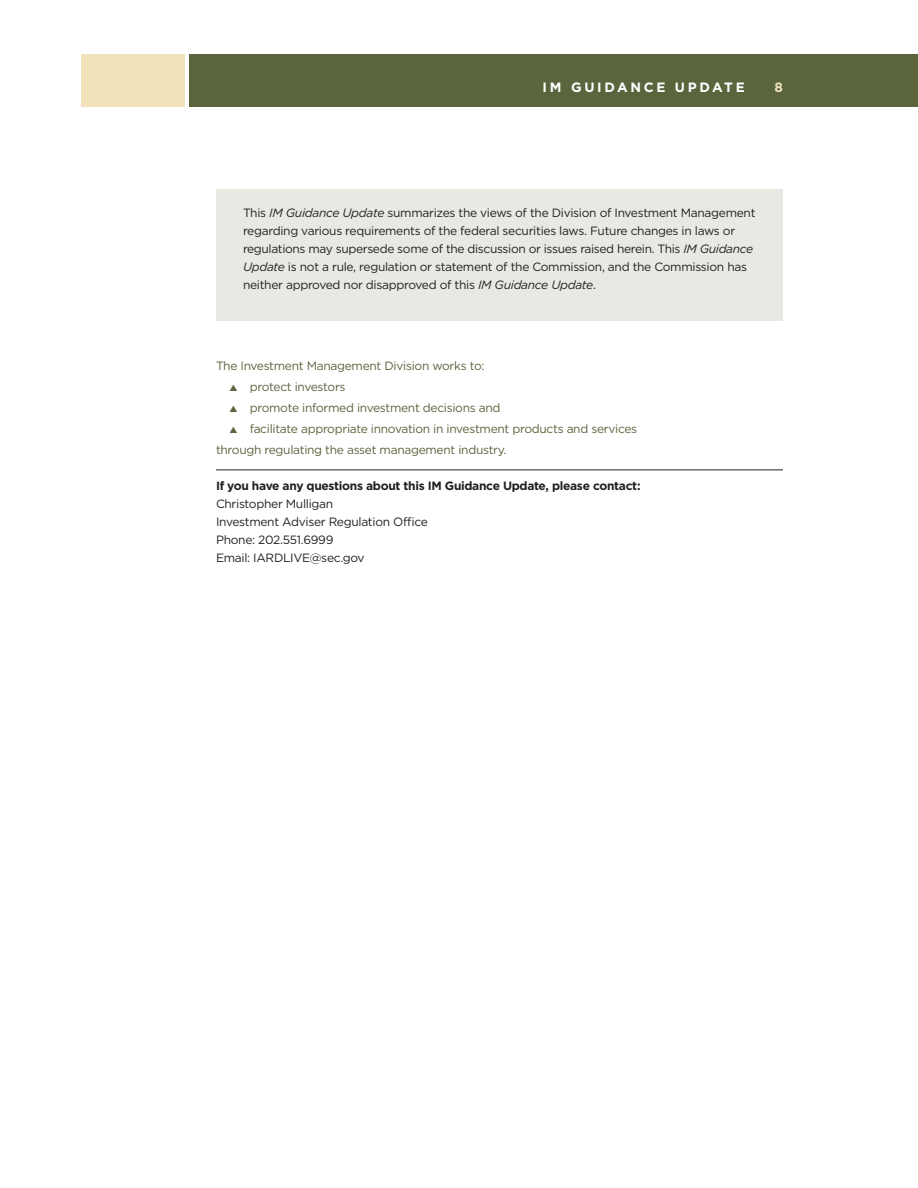
<style>
.page{position:relative;width:918px;height:1188px;background:#fff}
.page>*{position:absolute;margin:0;border:0;box-sizing:border-box;transform-origin:0 0}
.t1{font:700 13.5px "Gotham HTF";letter-spacing:.2em;color:#fff}
.t2{font:700 13.5px "Gotham HTF";color:#f1e2bc}
.t3{font:12px/18px "Gotham HTF";letter-spacing:-.025em;color:#231f20}
.t4{font:12px "Gotham HTF";letter-spacing:-.025em;color:#5a653e}
.t5{font:700 12px "Gotham HTF";letter-spacing:-.025em;color:#231f20}
.s1{font-style:italic}
</style>
<div class="page">
<div style="left:81px;top:54px;width:104px;height:53px;background:#f1e2bc"></div>
<div style="left:189px;top:54px;width:729px;height:53px;background:#5a653e"></div>
<div style="left:216px;top:189px;width:567px;height:131px;background:#e8e9e2"></div>
<hr style="left:216px;top:470px;width:567px;height:1px;background:#231f20">
<p class="t1" style="left:543px;top:79px;width:204px">IM GUIDANCE UPDATE</p>
<p class="t2" style="left:774px;top:79px;width:10px">8</p>
<p class="t3" style="left:243px;top:204px;width:514px">This <span class="s1">IM Guidance Update</span> summarizes the views of the Division of Investment Management regarding various requirements of the federal securities laws. Future changes in laws or regulations may supersede some of the discussion or issues raised herein. This <span class="s1">IM Guidance Update</span> is not a rule, regulation or statement of the Commission, and the Commission has neither approved nor disapproved of this <span class="s1">IM Guidance Update</span>.</p>
<p class="t4" style="left:216px;top:359px;width:270px">The Investment Management Division works to:</p>
<p class="t4" style="left:230px;top:380px;width:118px">▲ protect investors</p>
<p class="t4" style="left:230px;top:401px;width:273px">▲ promote informed investment decisions and</p>
<p class="t4" style="left:230px;top:422px;width:409px">▲ facilitate appropriate innovation in investment products and services</p>
<p class="t4" style="left:216px;top:443px;width:292px">through regulating the asset management industry.</p>
<p class="t5" style="left:216px;top:479px;width:426px">If you have any questions about this IM Guidance Update, please contact:</p>
<p class="t3" style="left:216px;top:495px;width:119px">Christopher Mulligan</p>
<p class="t3" style="left:216px;top:513px;width:213px">Investment Adviser Regulation Office</p>
<p class="t3" style="left:216px;top:531px;width:119px">Phone: 202.551.6999</p>
<p class="t3" style="left:216px;top:549px;width:150px">Email: IARDLIVE@sec.gov</p>
</div>
